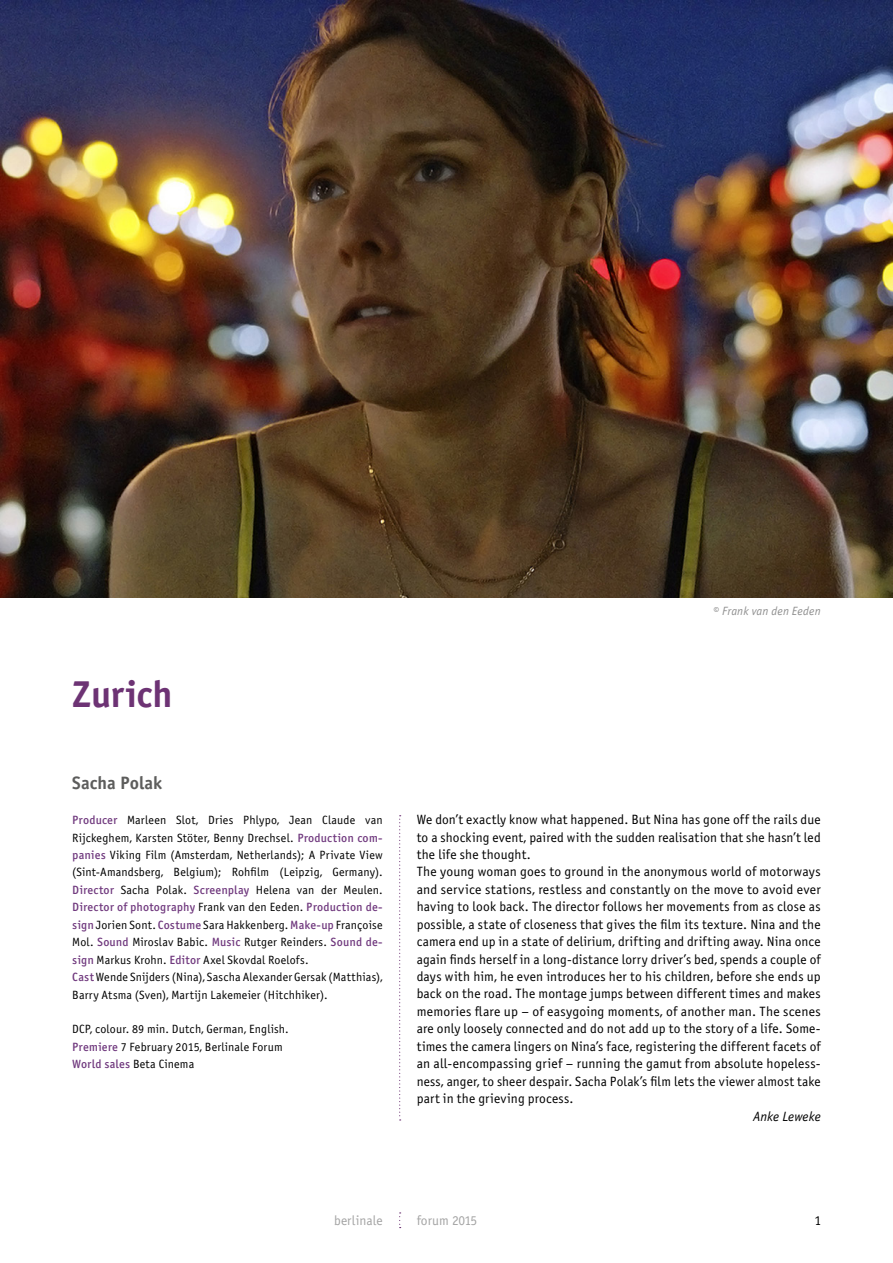
<style>
.page{position:relative;width:893px;height:1263px;background:#fff}
.page>*{position:absolute;margin:0;border:0;box-sizing:border-box;transform-origin:0 0}
.t1{font:37.5px "Officina Sans Bold ITC";letter-spacing:-.005em;color:#6d3374}
.t2{font:18px "Officina Sans Bold ITC";color:#5d5d5c}
.t3{font:13.5px/17.4px "Officina Sans Book ITC";letter-spacing:.01em;color:#000}
.t4{font:13.5px "Officina Sans Book ITC";color:#a4a4a4}
.t5{font:italic 13.5px "Officina Sans Book ITC";color:#000}
.t6{font:12px/17.4px "Officina Sans Book ITC";letter-spacing:.01em;color:#000}
.t7{font:12px "Officina Sans Medium ITC";letter-spacing:.015em;color:#70397e}
.t8{font:italic 12px "Officina Sans Book ITC";letter-spacing:.015em;color:#8f8f8f}
.s1{font-family:"Officina Sans Medium ITC";color:#70397e}
.s2{font-family:"Officina Sans Book ITC";color:#000}
</style>
<div class="page">
<svg style="left:399px;top:1212px;width:2px;height:16px"></svg>
<svg style="left:399px;top:815px;width:2px;height:305px"></svg>
<img style="left:0;top:0;width:893px;height:597px">
<h1 class="t1" style="left:72px;top:671px;width:102px">Zurich</h1>
<h2 class="t2" style="left:72px;top:772px;width:91px">Sacha Polak</h2>
<p class="t6" style="left:72px;top:811px;width:312px;text-align:justify"><span class="s1">Producer</span> Marleen Slot, Dries Phlypo, Jean Claude van Rijckeghem, Karsten Stöter, Benny Drechsel. <span class="s1">Production com&shy;panies</span> Viking Film (Amsterdam, Netherlands); A Private View (Sint-Amandsberg, Belgium); Rohfilm (Leipzig, Germany).<br><span class="s1">Director</span> Sacha Polak. <span class="s1">Screenplay</span> Helena van der Meulen.</p>
<p class="t7" style="left:72px;top:900px;width:312px">Director of photography <span class="s2">Frank van den Eeden.</span> Production de-</p>
<p class="t6" style="left:72px;top:916px;width:312px"><span class="s1">sign</span> Jorien Sont. <span class="s1">Costume</span> Sara Hakkenberg. <span class="s1">Make-up</span> Françoise Mol. <span class="s1">Sound</span> Miroslav Babic. <span class="s1">Music</span> Rutger Reinders. <span class="s1">Sound de&shy;sign</span> Markus Krohn. <span class="s1">Editor</span> Axel Skovdal Roelofs.<br><span class="s1">Cast</span> Wende Snijders (Nina), Sascha Alexander Gersak (Matthias), Barry Atsma (Sven), Martijn Lakemeier (Hitchhiker).</p>
<p class="t6" style="left:72px;top:1021px;width:218px">DCP, colour. 89 min. Dutch, German, English.<br><span class="s1">Premiere</span> 7 February 2015, Berlinale Forum</p>
<p class="t7" style="left:72px;top:1057px;width:123px">World sales <span class="s2">Beta Cinema</span></p>
<p class="t8" style="left:713px;top:604px;width:109px">© Frank van den Eeden</p>
<p class="t3" style="left:417px;top:811px;width:406px">We don’t exactly know what happened. But Nina has gone off the rails due to a shocking event, paired with the sudden realisation that she hasn’t led the life she thought.<br>The young woman goes to ground in the anonymous world of motorways and service stations, restless and constantly on the move to avoid ever having to look back. The director follows her movements from as close as possible, a state of closeness that gives the film its texture. Nina and the camera end up in a state of delirium, drifting and drifting away. Nina once again finds herself in a long-distance lorry driver’s bed, spends a couple of days with him, he even introduces her to his children, before she ends up back on the road. The montage jumps between different times and makes memories flare up – of easygoing moments, of another man. The scenes are only loosely connected and do not add up to the story of a life. Some&shy;times the camera lingers on Nina’s face, registering the different facets of an all-encompassing grief – running the gamut from absolute hopeless&shy;ness, anger, to sheer despair. Sacha Polak’s film lets the viewer almost take part in the grieving process.</p>
<p class="t5" style="left:753px;top:1108px;width:69px">Anke Leweke</p>
<p class="t4" style="left:334px;top:1213px;width:50px">berlinale</p>
<p class="t4" style="left:417px;top:1213px;width:62px">forum 2015</p>
<p class="t3" style="left:815px;top:1212px;width:8px">1</p>
</div>
